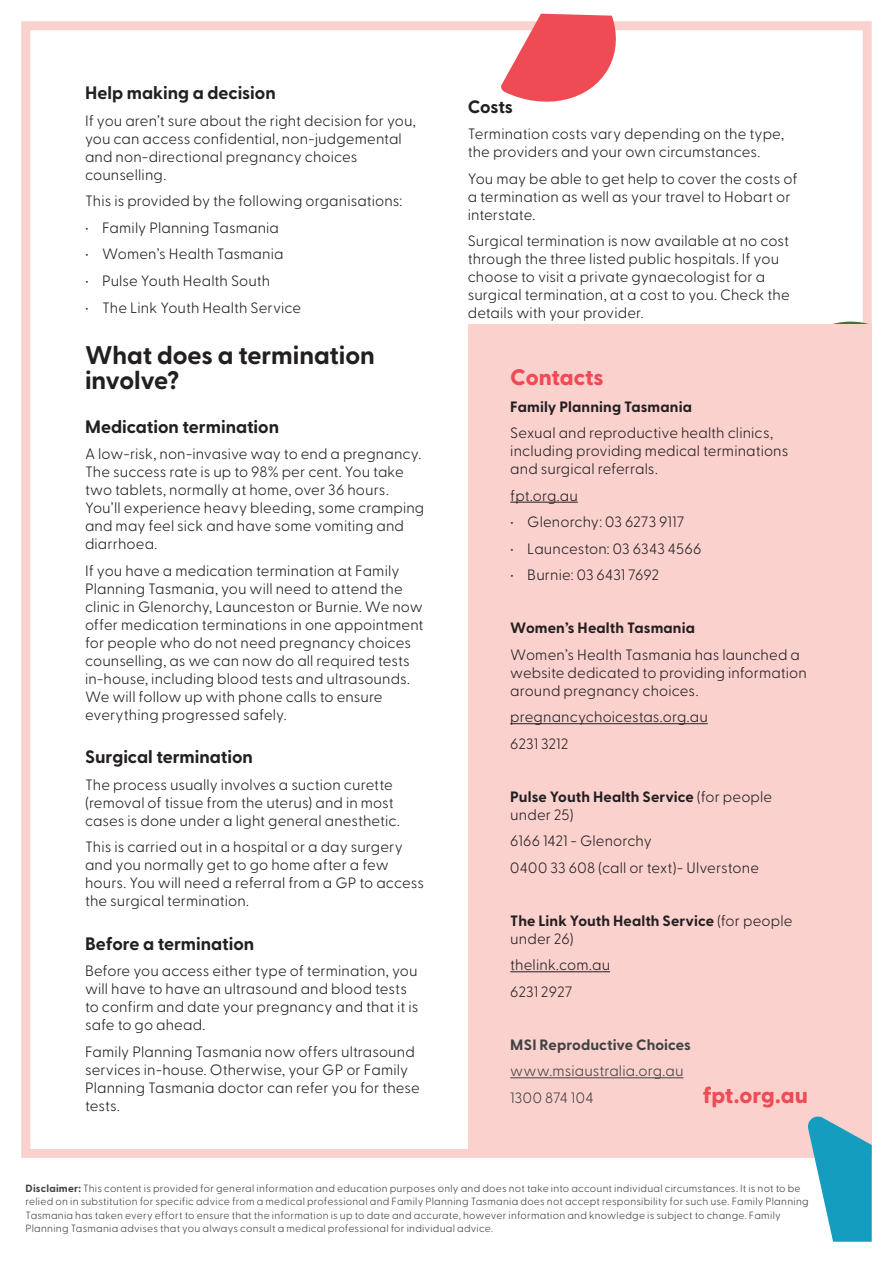
<style>
.page{position:relative;width:893px;height:1263px;background:#fff}
.page>*{position:absolute;margin:0;border:0;box-sizing:border-box;transform-origin:0 0}
.Title_in_Text{font:700 25.5px/25.5px "Greycliff CF";letter-spacing:-.005em;color:#231f20}
.Body{font:800 22.5px "Greycliff CF";letter-spacing:-.005em;color:#ef4b55}
.Coloured_subheading{font:800 22.5px "Greycliff CF";color:#ef4b55}
.Title_in_Text-2{font:700 18px "Greycliff CF";color:#231f20}
.Body-2{font:300 15px/18px "Greycliff CF";letter-spacing:.005em;color:#231f20}
.Body-3{font:700 15px/18px "Greycliff CF";letter-spacing:.005em;color:#231f20}
.Body-4{font:300 15px "Greycliff CF";letter-spacing:.01em;color:#414243}
.Body-5{font:700 15px "Greycliff CF";letter-spacing:.005em;color:#414243}
.Footnote{font:300 10.5px/13.5px "Greycliff CF";letter-spacing:.02em;color:#414243}
.s1{font-weight:300}
.s2{font-weight:700}
</style>
<div class="page">
<div style="left:21px;top:21px;width:851px;height:1137px;border:9px solid #fbd1ce"></div>
<svg style="left:500px;top:14px;width:118px;height:88px"></svg>
<svg style="left:782px;top:322px;width:90px;height:3px"></svg>
<div style="left:468px;top:325px;width:404px;height:833px;background:#fbd1ce"></div>
<hr style="left:510px;top:502px;width:68px;height:1px;background:#231f20">
<hr style="left:510px;top:723px;width:198px;height:1px;background:#231f20">
<hr style="left:510px;top:971px;width:100px;height:1px;background:#231f20">
<hr style="left:510px;top:1077px;width:173px;height:1px;background:#414243">
<svg style="left:808px;top:1116px;width:64px;height:126px"></svg>
<p class="Title_in_Text-2" style="left:85px;top:82px;width:192px">Help making a decision</p>
<p class="Body-2" style="left:85px;top:112px;width:332px">If you aren’t sure about the right decision for you, you can access confidential, non-judgemental and non-directional pregnancy choices counselling.</p>
<p class="Body-2" style="left:85px;top:192px;width:319px">This is provided by the following organisations:</p>
<p class="Body-2" style="left:85px;top:219px;width:195px">• Family Planning Tasmania</p>
<p class="Body-2" style="left:85px;top:245px;width:200px">• Women’s Health Tasmania</p>
<p class="Body-2" style="left:85px;top:272px;width:187px">• Pulse Youth Health South</p>
<p class="Body-2" style="left:85px;top:298px;width:218px">• The Link Youth Health Service</p>
<p class="Title_in_Text" style="left:85px;top:343px;width:291px">What does a termination involve?</p>
<p class="Title_in_Text-2" style="left:85px;top:415px;width:196px">Medication termination</p>
<p class="Body-2" style="left:85px;top:445px;width:341px">A low-risk, non-invasive way to end a pregnancy.<br>The success rate is up to 98% per cent. You take two tablets, normally at home, over 36 hours.<br>You’ll experience heavy bleeding, some cramping and may feel sick and have some vomiting and diarrhoea.</p>
<p class="Body-2" style="left:85px;top:561px;width:340px">If you have a medication termination at Family Planning Tasmania, you will need to attend the clinic in Glenorchy, Launceston or Burnie. We now offer medication terminations in one appointment for people who do not need pregnancy choices counselling, as we can now do all required tests in-house, including blood tests and ultrasounds.<br>We will follow up with phone calls to ensure everything progressed safely.</p>
<p class="Title_in_Text-2" style="left:85px;top:746px;width:169px">Surgical termination</p>
<p class="Body-2" style="left:85px;top:775px;width:316px">The process usually involves a suction curette (removal of tissue from the uterus) and in most cases is done under a light general anesthetic.</p>
<p class="Body-2" style="left:85px;top:838px;width:341px">This is carried out in a hospital or a day surgery and you normally get to go home after a few hours. You will need a referral from a GP to access the surgical termination.</p>
<p class="Title_in_Text-2" style="left:85px;top:932px;width:171px">Before a termination</p>
<p class="Body-2" style="left:85px;top:962px;width:335px">Before you access either type of termination, you will have to have an ultrasound and blood tests to confirm and date your pregnancy and that it is safe to go ahead.</p>
<p class="Body-2" style="left:85px;top:1042px;width:336px">Family Planning Tasmania now offers ultrasound services in-house. Otherwise, your GP or Family Planning Tasmania doctor can refer you for these tests.</p>
<p class="Title_in_Text-2" style="left:468px;top:96px;width:47px">Costs</p>
<p class="Body-2" style="left:468px;top:125px;width:318px">Termination costs vary depending on the type, the providers and your own circumstances.</p>
<p class="Body-2" style="left:468px;top:170px;width:331px">You may be able to get help to cover the costs of a termination as well as your travel to Hobart or interstate.</p>
<p class="Body-2" style="left:468px;top:232px;width:323px">Surgical termination is now available at no cost through the three listed public hospitals. If you choose to visit a private gynaecologist for a surgical termination, at a cost to you. Check the details with your provider.</p>
<p class="Coloured_subheading" style="left:510px;top:364px;width:95px">Contacts</p>
<p class="Body-3" style="left:510px;top:398px;width:183px">Family Planning Tasmania</p>
<p class="Body-2" style="left:510px;top:424px;width:280px">Sexual and reproductive health clinics, including providing medical terminations and surgical referrals.</p>
<p class="Body-2" style="left:510px;top:486px;width:69px">fpt.org.au</p>
<p class="Body-2" style="left:510px;top:513px;width:175px">• Glenorchy: 03 6273 9117</p>
<p class="Body-2" style="left:510px;top:539px;width:193px">• Launceston: 03 6343 4566</p>
<p class="Body-2" style="left:510px;top:566px;width:151px">• Burnie: 03 6431 7692</p>
<p class="Body-3" style="left:510px;top:619px;width:186px">Women’s Health Tasmania</p>
<p class="Body-2" style="left:510px;top:645px;width:298px">Women’s Health Tasmania has launched a website dedicated to providing information around pregnancy choices.</p>
<p class="Body-2" style="left:510px;top:708px;width:199px">pregnancychoicestas.org.au</p>
<p class="Body-2" style="left:510px;top:734px;width:60px">6231 3212</p>
<p class="Body-3" style="left:510px;top:788px;width:264px">Pulse Youth Health Service <span class="s1">(for people under 25)</span></p>
<p class="Body-2" style="left:510px;top:832px;width:143px">6166 1421 - Glenorchy</p>
<p class="Body-2" style="left:510px;top:858px;width:250px">0400 33 608 (call or text)- Ulverstone</p>
<p class="Body-3" style="left:510px;top:912px;width:284px">The Link Youth Health Service <span class="s1">(for people under 26)</span></p>
<p class="Body-2" style="left:510px;top:956px;width:101px">thelink.com.au</p>
<p class="Body-2" style="left:510px;top:982px;width:63px">6231 2927</p>
<p class="Body-5" style="left:510px;top:1035px;width:182px">MSI Reproductive Choices</p>
<p class="Body-4" style="left:510px;top:1062px;width:175px">www.msiaustralia.org.au</p>
<p class="Body-4" style="left:510px;top:1089px;width:85px">1300 874 104</p>
<p class="Body" style="left:703px;top:1081px;width:107px">fpt.org.au</p>
<p class="Footnote" style="left:26px;top:1181px;width:785px"><span class="s2">Disclaimer:</span> This content is provided for general information and education purposes only and does not take into account individual circumstances. It is not to be relied on in substitution for specific advice from a medical professional and Family Planning Tasmania does not accept responsibility for such use. Family Planning Tasmania has taken every effort to ensure that the information is up to date and accurate, however information and knowledge is subject to change. Family Planning Tasmania advises that you always consult a medical professional for individual advice.</p>
</div>
